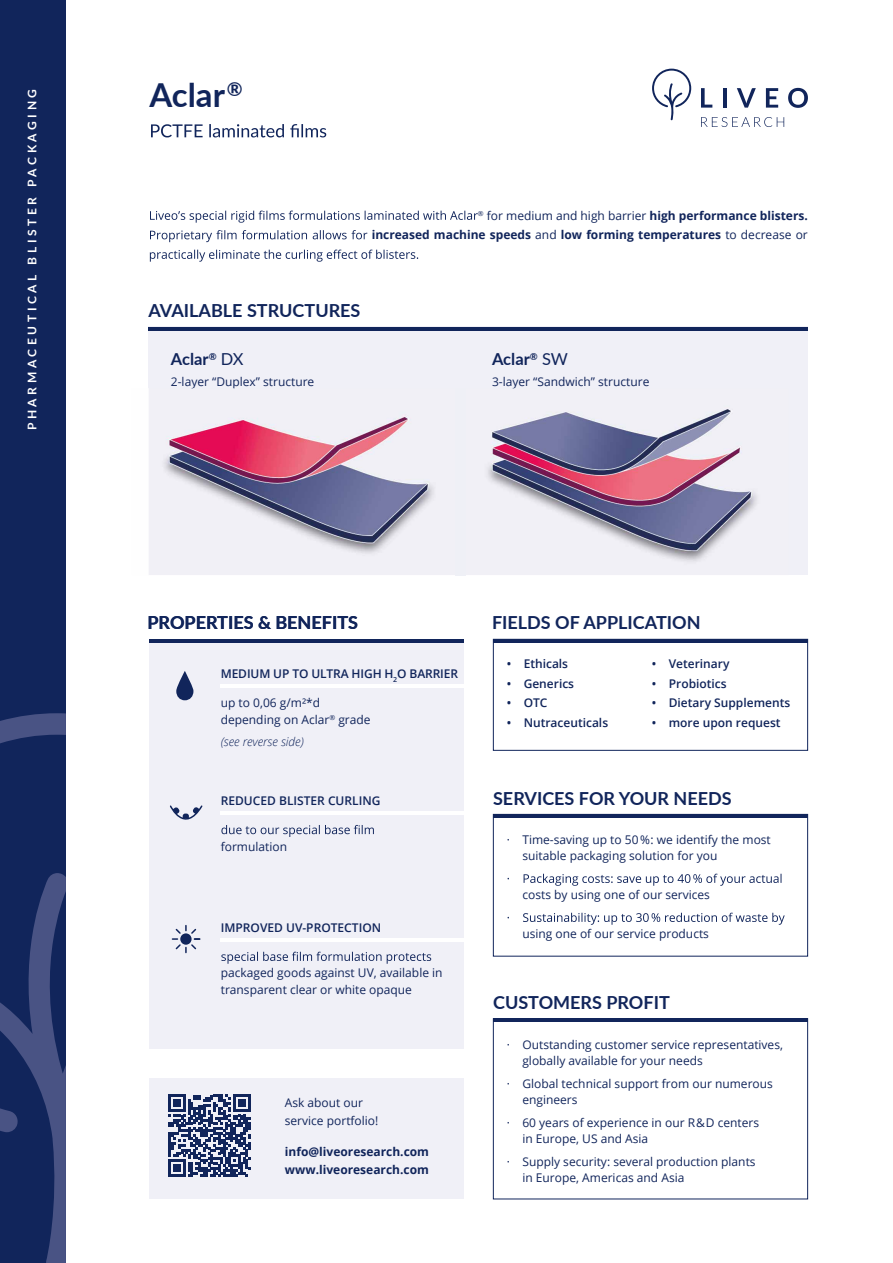
<style>
.page{position:relative;width:893px;height:1263px;background:#fff}
.page>*{position:absolute;margin:0;border:0;box-sizing:border-box;transform-origin:0 0}
.t1{font:700 33px "Lato";color:#11255b}
.t2{font:700 18px "Lato";color:#11255b}
.t3{font:700 16.5px "Lato";color:#11255b}
.t4{font:12px/16.5px "Open Sans";color:#11255b}
.t5{font:600 12px "Open Sans";color:#11255b}
.t6{font:700 12px/18px "Open Sans";color:#11255b}
.t7{font:700 12px "Lato";letter-spacing:.3em;color:#fff}
.t8{font:italic 300 12px "Open Sans";color:#11255b}
.s1{font-weight:400}
</style>
<div class="page">
<div style="left:149px;top:327px;width:659px;height:248px;background:#f0f0f7"></div>
<div style="left:493px;top:639px;width:315px;height:111px;border:1px solid #11255b"></div>
<hr style="left:149px;top:327px;width:659px;height:4px;background:#11255b">
<hr style="left:493px;top:639px;width:315px;height:4px;background:#11255b">
<div style="left:0;top:0;width:66px;height:1263px;background:#11255b"></div>
<svg style="left:0;top:713px;width:66px;height:550px"></svg>
<div style="left:149px;top:639px;width:315px;height:410px;background:#f0f0f7"></div>
<hr style="left:149px;top:639px;width:315px;height:4px;background:#11255b">
<div style="left:149px;top:1078px;width:315px;height:121px;background:#f0f0f7"></div>
<svg style="left:652px;top:69px;width:39px;height:51px"></svg>
<svg style="left:701px;top:88px;width:11px;height:20px"></svg>
<hr style="left:723px;top:88px;width:4px;height:20px;background:#11255b">
<svg style="left:737px;top:88px;width:19px;height:20px"></svg>
<svg style="left:766px;top:88px;width:12px;height:20px"></svg>
<svg style="left:788px;top:88px;width:20px;height:20px"></svg>
<svg style="left:701px;top:117px;width:83px;height:10px"></svg>
<hr style="left:493px;top:814px;width:315px;height:4px;background:#11255b">
<hr style="left:493px;top:1018px;width:315px;height:4px;background:#11255b">
<div style="left:493px;top:814px;width:315px;height:142px;border:1px solid #11255b"></div>
<div style="left:493px;top:1018px;width:315px;height:181px;border:1px solid #11255b"></div>
<svg style="left:508px;top:874px;width:273px;height:12px"></svg>
<svg style="left:508px;top:913px;width:277px;height:12px"></svg>
<hr style="left:221px;top:811px;width:251px;height:3px;background:#fff">
<svg style="left:176px;top:671px;width:17px;height:29px"></svg>
<hr style="left:221px;top:684px;width:251px;height:4px;background:#fff">
<hr style="left:221px;top:938px;width:251px;height:4px;background:#fff">
<img style="left:488px;top:409px;width:269px;height:153px">
<img style="left:164px;top:416px;width:270px;height:138px">
<svg style="left:150px;top:211px;width:328px;height:12px"></svg>
<svg style="left:150px;top:230px;width:217px;height:12px"></svg>
<svg style="left:150px;top:250px;width:268px;height:12px"></svg>
<svg style="left:151px;top:124px;width:175px;height:13px"></svg>
<svg style="left:221px;top:825px;width:153px;height:12px"></svg>
<svg style="left:221px;top:952px;width:210px;height:12px"></svg>
<svg style="left:172px;top:925px;width:28px;height:27px"></svg>
<svg style="left:170px;top:805px;width:33px;height:15px"></svg>
<svg style="left:168px;top:1094px;width:83px;height:83px"></svg>
<p class="t7" style="left:23px;top:430px;width:343px;rotate:-90deg">PHARMACEUTICAL BLISTER PACKAGING</p>
<h1 class="t1" style="left:149px;top:71px;width:95px">Aclar<sup>®</sup></h1>
<p class="t6" style="left:372px;top:205px;width:438px;line-height:19.5px;text-align:right"><sup>®</sup> <span class="s1">for medium and high barrier</span> high performance blisters.<br>increased machine speeds <span class="s1">and</span> low forming temperatures <span class="s1">to decrease or</span></p>
<h2 class="t2" style="left:149px;top:297px;width:213px">AVAILABLE STRUCTURES</h2>
<h3 class="t3" style="left:171px;top:347px;width:74px">Aclar<sup>®</sup> <span class="s1">DX</span></h3>
<p class="t4" style="left:171px;top:373px;width:145px">2-layer “Duplex” structure</p>
<h3 class="t3" style="left:492px;top:347px;width:77px">Aclar<sup>®</sup> <span class="s1">SW</span></h3>
<p class="t4" style="left:492px;top:373px;width:159px">3-layer “Sandwich” structure</p>
<h2 class="t2" style="left:147px;top:609px;width:212px">PROPERTIES &amp; BENEFITS</h2>
<h2 class="t2" style="left:492px;top:609px;width:210px">FIELDS OF APPLICATION</h2>
<p class="t5" style="left:221px;top:665px;width:239px">MEDIUM UP TO ULTRA HIGH H<sub>2</sub>O BARRIER</p>
<p class="t4" style="left:221px;top:694px;width:151px">up to 0,06 g/m²*d depending on Aclar<sup>®</sup> grade</p>
<p class="t8" style="left:221px;top:734px;width:85px">(see reverse side)</p>
<p class="t5" style="left:221px;top:792px;width:161px">REDUCED BLISTER CURLING</p>
<p class="t4" style="left:221px;top:838px;width:68px">formulation</p>
<p class="t5" style="left:221px;top:919px;width:162px">IMPROVED UV-PROTECTION</p>
<p class="t4" style="left:221px;top:964px;width:223px">packaged goods against UV, available in transparent clear or white opaque</p>
<p class="t4" style="left:285px;top:1093px;width:95px;line-height:18px">Ask about our service portfolio!</p>
<p class="t6" style="left:285px;top:1142px;width:146px">info@liveoresearch.com www.liveoresearch.com</p>
<p class="t5" style="left:507px;top:656px;width:63px">• Ethicals</p>
<p class="t5" style="left:507px;top:675px;width:69px">• Generics</p>
<p class="t5" style="left:507px;top:695px;width:42px">• OTC</p>
<p class="t5" style="left:507px;top:714px;width:103px">• Nutraceuticals</p>
<p class="t5" style="left:652px;top:656px;width:79px">• Veterinary</p>
<p class="t5" style="left:652px;top:675px;width:76px">• Probiotics</p>
<p class="t5" style="left:652px;top:695px;width:140px">• Dietary Supplements</p>
<p class="t5" style="left:652px;top:714px;width:130px">• more upon request</p>
<h2 class="t2" style="left:493px;top:785px;width:240px">SERVICES FOR YOUR NEEDS</h2>
<p class="t4" style="left:522px;top:831px;width:250px;text-indent:-16px">· Time-saving up to 50 %: we identify the most suitable packaging solution for you</p>
<p class="t4" style="left:522px;top:886px;width:189px">costs by using one of our services</p>
<p class="t4" style="left:522px;top:925px;width:188px">using one of our service products</p>
<h2 class="t2" style="left:493px;top:989px;width:178px">CUSTOMERS PROFIT</h2>
<p class="t4" style="left:522px;top:1036px;width:262px;text-indent:-16px">· Outstanding customer service representatives, globally available for your needs</p>
<p class="t4" style="left:522px;top:1075px;width:252px;text-indent:-16px">· Global technical support from our numerous engineers</p>
<p class="t4" style="left:522px;top:1114px;width:238px;text-indent:-16px">· 60 years of experience in our R&amp;D centers in Europe, US and Asia</p>
<p class="t4" style="left:522px;top:1153px;width:235px;text-indent:-16px">· Supply security: several production plants in Europe, Americas and Asia</p>
</div>
